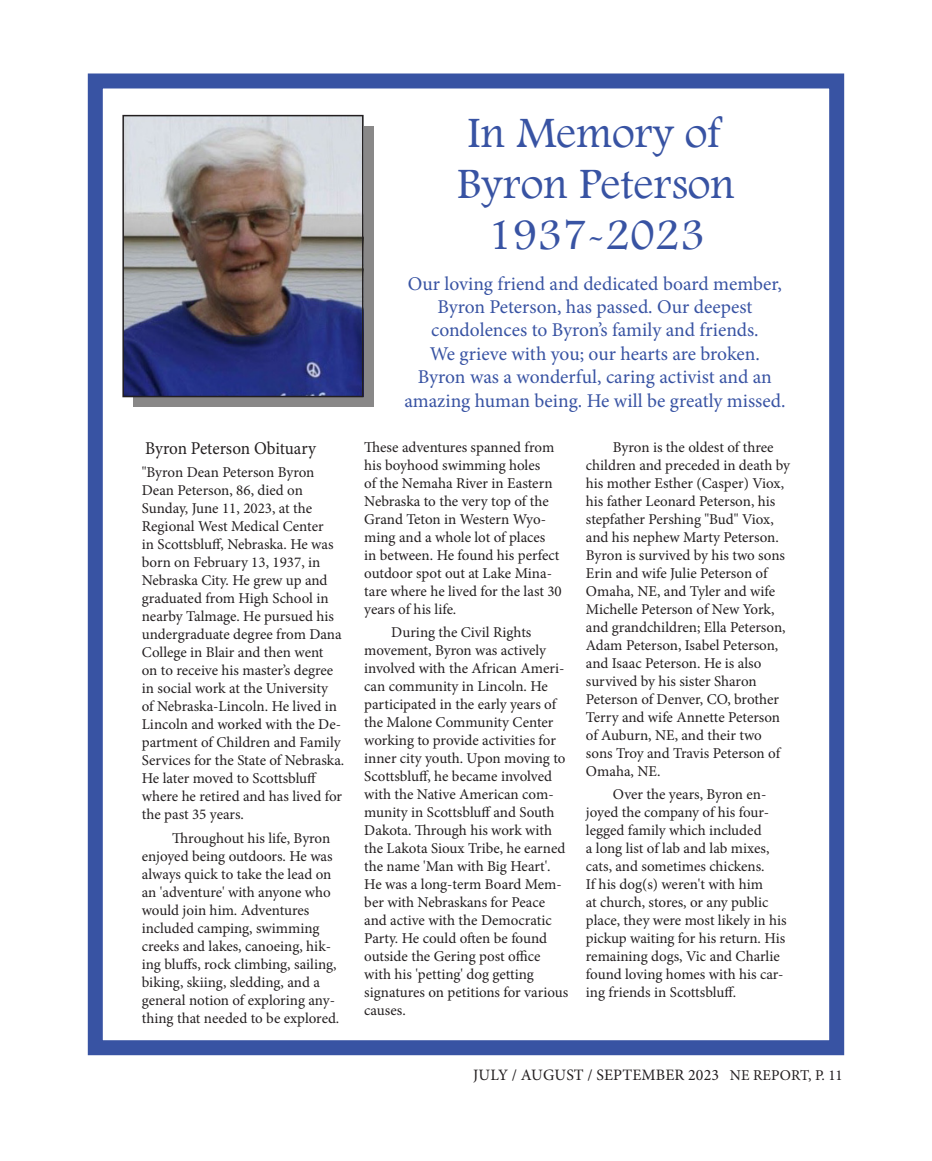
<style>
.page{position:relative;width:932px;height:1161px;background:#fff}
.page>*{position:absolute;margin:0;border:0;box-sizing:border-box;transform-origin:0 0}
.Body_text{font:45px "Footlight MT Light";color:#3853a3}
.Body_text-2{font:19.5px/23.4px "Minion Pro";color:#3853a3;text-align:center}
.Body_text-3{font:18px "Minion Pro";letter-spacing:-.005em;color:#231f20;scale:.95 1}
.t1{font:15.9px "Minion Pro";letter-spacing:.01em;color:#231f20}
.Body_text-4{font:15px/18px "Minion Pro";letter-spacing:-.005em;color:#231f20}
.s1{font-size:15px}
</style>
<div class="page">
<div style="left:133px;top:126px;width:240px;height:281px;background:#898888"></div>
<img style="left:125px;top:118px;width:235px;height:276px">
<div style="left:88px;top:74px;width:756px;height:981px;border:15px solid #3853a3"></div>
<div style="left:122px;top:115px;width:241px;height:282px;border:2px solid #231f20"></div>
<p class="Body_text-3" style="left:145px;top:436px;width:181px">Byron Peterson Obituary</p>
<p class="Body_text-4" style="left:142px;top:464px;width:204px">"Byron Dean Peterson Byron<br>Dean Peterson, 86, died on<br>Sunday, June 11, 2023, at the<br>Regional West Medical Center<br>in Scottsbluff, Nebraska. He was born on February 13, 1937, in<br>Nebraska City. He grew up and graduated from High School in nearby Talmage. He pursued his undergraduate degree from Dana<br>College in Blair and then went<br>on to receive his master’s degree in social work at the University<br>of Nebraska-Lincoln. He lived in<br>Lincoln and worked with the De&shy;partment of Children and Family<br>Services for the State of Nebraska.<br>He later moved to Scottsbluff where he retired and has lived for the past 35 years.</p>
<p class="Body_text-4" style="left:142px;top:829px;width:199px;text-indent:30px">Throughout his life, Byron enjoyed being outdoors. He was always quick to take the lead on an 'adventure' with anyone who would join him. Adventures included camping, swimming creeks and lakes, canoeing, hik&shy;ing bluffs, rock climbing, sailing, biking, skiing, sledding, and a general notion of exploring any&shy;thing that needed to be explored.</p>
<p class="Body_text" style="left:467px;top:106px;width:256px">In Memory of</p>
<p class="Body_text" style="left:457px;top:157px;width:279px">Byron Peterson</p>
<p class="Body_text" style="left:487px;top:208px;width:218px">1937-2023</p>
<p class="Body_text-2" style="left:404px;top:272px;width:382px">Our loving friend and dedicated board member, Byron Peterson, has passed. Our deepest condolences to Byron’s family and friends.<br>We grieve with you; our hearts are broken.<br>Byron was a wonderful, caring activist and an amazing human being. He will be greatly missed.</p>
<p class="Body_text-4" style="left:586px;top:438px;width:205px;text-indent:27px">Byron is the oldest of three children and preceded in death by his mother Esther (Casper) Viox, his father Leonard Peterson, his stepfather Pershing "Bud" Viox, and his nephew Marty Peterson.<br>Byron is survived by his two sons<br>Erin and wife Julie Peterson of<br>Omaha, NE, and Tyler and wife<br>Michelle Peterson of New York, and grandchildren; Ella Peterson,<br>Adam Peterson, Isabel Peterson, and Isaac Peterson. He is also survived by his sister Sharon<br>Peterson of Denver, CO, brother<br>Terry and wife Annette Peterson of Auburn, NE, and their two sons Troy and Travis Peterson of<br>Omaha, NE.</p>
<p class="Body_text-4" style="left:586px;top:785px;width:202px;text-indent:27px">Over the years, Byron en&shy;joyed the company of his four&shy;legged family which included<br>a long list of lab and lab mixes, cats, and sometimes chickens.<br>If his dog(s) weren't with him<br>at church, stores, or any public place, they were most likely in his pickup waiting for his return. His remaining dogs, Vic and Charlie found loving homes with his car&shy;ing friends in Scottsbluff.</p>
<p class="Body_text-4" style="left:364px;top:438px;width:199px">These adventures spanned from his boyhood swimming holes<br>of the Nemaha River in Eastern<br>Nebraska to the very top of the<br>Grand Teton in Western Wyo&shy;ming and a whole lot of places<br>in between. He found his perfect outdoor spot out at Lake Mina&shy;tare where he lived for the last 30 years of his life.</p>
<p class="Body_text-4" style="left:364px;top:623px;width:205px;text-indent:27px">During the Civil Rights movement, Byron was actively involved with the African Ameri&shy;can community in Lincoln. He participated in the early years of the Malone Community Center working to provide activities for inner city youth. Upon moving to<br>Scottsbluff, he became involved with the Native American com&shy;munity in Scottsbluff and South<br>Dakota. Through his work with the Lakota Sioux Tribe, he earned the name 'Man with Big Heart'.<br>He was a long-term Board Mem&shy;ber with Nebraskans for Peace and active with the Democratic<br>Party. He could often be found outside the Gering post office with his 'petting' dog getting signatures on petitions for various causes.</p>
<p class="t1" style="left:473px;top:1065px;width:371px">JULY / AUGUST / SEPTEMBER 2023 <span class="s1">NE REPORT, P. 11</span></p>
</div>
